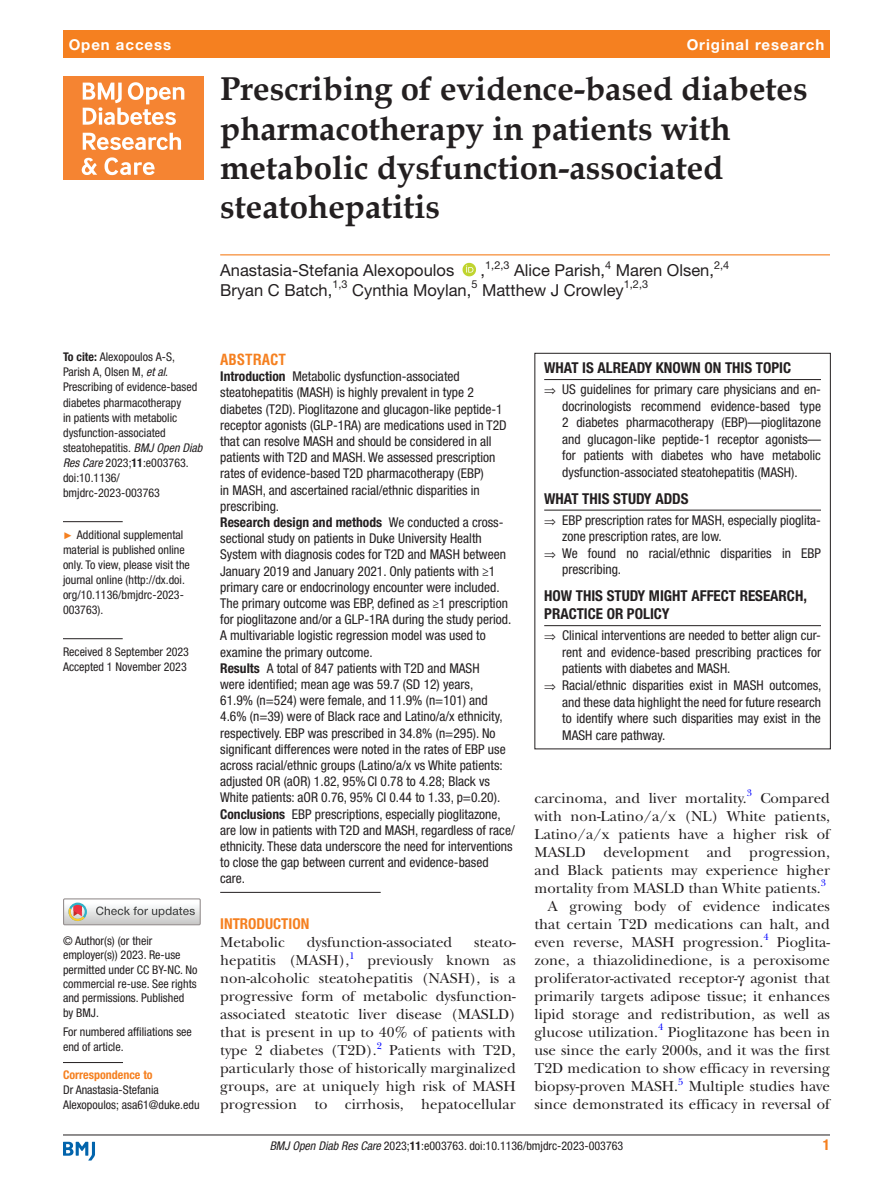
<style>
.page{position:relative;width:893px;height:1191px;background:#fff}
.page>*{position:absolute;margin:0;border:0;box-sizing:border-box;transform-origin:0 0}
.t1{font:700 33px/39px "Book Antiqua";color:#231f20}
.t2{font:16.5px/19.5px "Helvetica Neue LT Std";color:#231f20}
.t3{font:15px/18px "New Baskerville";color:#231f20;text-align:justify}
.t4{font:700 condensed 15px/18px "Helvetica Neue LT Std";color:#231f20}
.t5{font:700 15px "Helvetica Neue LT Std";letter-spacing:.065em;color:#fff}
.t6{font:700 condensed 15px "Helvetica Neue LT Std";color:#f58020}
.t7{font:700 condensed 15px "Helvetica";color:#f58020}
.t8{font:condensed 13.5px/16.2px "Helvetica Neue LT Std";color:#231f20}
.t9{font:condensed 12px/15px "Helvetica Neue LT Std";color:#231f20}
.t10{font:700 condensed 12px "Helvetica Neue LT Std";color:#f58020}
.t11{font:9.9px "New Baskerville";color:#00f}
.s1{font-weight:700}
.s2{font-style:italic}
.s3{font-family:"Arial";font-stretch:normal;font-size:9.75px;color:#f58020}
</style>
<div class="page">
<hr style="left:63px;top:1134px;width:767px;height:1px;background:#231f20">
<svg style="left:63px;top:1141px;width:32px;height:19px"></svg>
<div style="left:63px;top:31px;width:767px;height:27px;background:#f58020"></div>
<hr style="left:220px;top:254px;width:610px;height:1px;background:#f58020">
<svg style="left:462px;top:263px;width:14px;height:13px"></svg>
<hr style="left:63px;top:1062px;width:60px;height:1px;background:#231f20">
<hr style="left:63px;top:521px;width:60px;height:1px;background:#231f20">
<hr style="left:63px;top:638px;width:60px;height:1px;background:#231f20">
<div style="left:63px;top:898px;width:138px;height:27px;border:1px solid #969090"></div>
<svg style="left:64px;top:899px;width:136px;height:25px"></svg>
<div style="left:63px;top:76px;width:140px;height:104px;background:#f58432"></div>
<svg style="left:83px;top:82px;width:101px;height:43px"></svg>
<svg style="left:83px;top:133px;width:98px;height:17px"></svg>
<svg style="left:82px;top:158px;width:15px;height:17px"></svg>
<svg style="left:105px;top:157px;width:50px;height:18px"></svg>
<hr style="left:220px;top:892px;width:161px;height:1px;background:#231f20">
<hr style="left:544px;top:379px;width:277px;height:1px;background:#231f20">
<hr style="left:544px;top:510px;width:277px;height:1px;background:#231f20">
<hr style="left:544px;top:625px;width:277px;height:1px;background:#231f20">
<div style="left:534px;top:353px;width:297px;height:396px;border:1px solid #231f20"></div>
<p class="t5" style="left:69px;top:35px;width:104px">Open access</p>
<p class="t5" style="left:687px;top:35px;width:139px">Original research</p>
<h1 class="t1" style="left:220px;top:70px;width:589px">Prescribing of evidence-based diabetes pharmacotherapy in patients with metabolic dysfunction-associated steatohepatitis</h1>
<p class="t2" style="left:220px;top:260px;width:236px">Anastasia-Stefania Alexopoulos</p>
<p class="t2" style="left:220px;top:260px;width:510px;text-indent:260px">,<sup>1,2,3</sup> Alice Parish,<sup>4</sup> Maren Olsen,<sup>2,4<br></sup>Bryan C Batch,<sup>1,3</sup> Cynthia Moylan,<sup>5</sup> Matthew J Crowley<sup>1,2,3</sup></p>
<p class="t9" style="left:63px;top:350px;width:141px"><span class="s1">To cite:</span> Alexopoulos A-S,<br>Parish A, Olsen M, <span class="s2">et al</span>.<br>Prescribing of evidence-based diabetes pharmacotherapy<br>in patients with metabolic dysfunction-associated steatohepatitis. <span class="s2">BMJ Open Diab<br>Res Care</span> 2023;<span class="s1">11</span>:e003763. doi:10.1136/ bmjdrc-2023-003763</p>
<p class="t9" style="left:63px;top:527px;width:128px"><span class="s3">►</span> Additional supplemental material is published online only. To view, please visit the journal online (http://dx.doi. org/10.1136/bmjdrc-2023-<br>003763).</p>
<p class="t9" style="left:63px;top:644px;width:128px">Received 8 September 2023<br>Accepted 1 November 2023</p>
<p class="t9" style="left:63px;top:933px;width:136px;line-height:14.4px">© Author(s) (or their employer(s)) 2023. Re-use permitted under CC BY-NC. No commercial re-use. See rights and permissions. Published by BMJ.</p>
<p class="t9" style="left:63px;top:1024px;width:130px">For numbered affiliations see end of article.</p>
<p class="t10" style="left:63px;top:1067px;width:91px">Correspondence to</p>
<p class="t9" style="left:63px;top:1082px;width:138px">Dr Anastasia-Stefania<br>Alexopoulos; asa61@duke.edu</p>
<p class="t7" style="left:220px;top:350px;width:67px">ABSTRACT</p>
<p class="t8" style="left:220px;top:368px;width:296px"><span class="s1">Introduction</span> Metabolic dysfunction-associated steatohepatitis (MASH) is highly prevalent in type 2 diabetes (T2D). Pioglitazone and glucagon-like peptide-1 receptor agonists (GLP-1RA) are medications used in T2D that can resolve MASH and should be considered in all patients with T2D and MASH. We assessed prescription rates of evidence-based T2D pharmacotherapy (EBP)<br>in MASH, and ascertained racial/ethnic disparities in prescribing.<br><span class="s1">Research design and methods</span> We conducted a cross&shy;sectional study on patients in Duke University Health System with diagnosis codes for T2D and MASH between January 2019 and January 2021. Only patients with ≥1 primary care or endocrinology encounter were included.<br>The primary outcome was EBP, defined as ≥1 prescription for pioglitazone and/or a GLP-1RA during the study period.<br>A multivariable logistic regression model was used to examine the primary outcome.<br><span class="s1">Results</span> A total of 847 patients with T2D and MASH<br>were identified; mean age was 59.7 (SD 12) years,<br>61.9% (n=524) were female, and 11.9% (n=101) and 4.6% (n=39) were of Black race and Latino/a/x ethnicity, respectively. EBP was prescribed in 34.8% (n=295). No significant differences were noted in the rates of EBP use across racial/ethnic groups (Latino/a/x vs White patients: adjusted OR (aOR) 1.82, 95%CI 0.78 to 4.28; Black vs White patients: aOR 0.76, 95% CI 0.44 to 1.33, p=0.20).<br><span class="s1">Conclusions</span> EBP prescriptions, especially pioglitazone, are low in patients with T2D and MASH, regardless of race/ ethnicity. These data underscore the need for interventions to close the gap between current and evidence-based care.</p>
<p class="t6" style="left:220px;top:915px;width:91px">INTRODUCTION</p>
<p class="t3" style="left:220px;top:933px;width:66px">Metabolic</p>
<p class="t3" style="left:307px;top:933px;width:147px">dysfunction-associated</p>
<p class="t3" style="left:474px;top:933px;width:43px">steato-</p>
<p class="t3" style="left:220px;top:951px;width:131px">hepatitis (MASH),</p>
<p class="t11" style="left:349px;top:949px;width:7px">1</p>
<p class="t3" style="left:220px;top:951px;width:297px;text-indent:147px">previously known as non-alcoholic steatohepatitis (NASH), is a progressive form of metabolic dysfunction&shy;associated steatotic liver disease (MASLD) that is present in up to 40% of patients with type 2 diabetes (T2D).</p>
<p class="t11" style="left:377px;top:1039px;width:7px">2</p>
<p class="t3" style="left:220px;top:1041px;width:297px;text-indent:169px">Patients with T2D, particularly those of historically marginalized groups, are at uniquely high risk of MASH progression to cirrhosis, hepatocellular</p>
<p class="t4" style="left:544px;top:359px;width:248px">WHAT IS ALREADY KNOWN ON THIS TOPIC</p>
<p class="t8" style="left:562px;top:381px;width:260px;text-align:justify;text-indent:-18px">⇒ US guidelines for primary care physicians and en&shy;docrinologists recommend evidence-based type 2 diabetes pharmacotherapy (EBP)—pioglitazone and glucagon-like peptide-1 receptor agonists— for patients with diabetes who have metabolic dysfunction-associated steatohepatitis (MASH).</p>
<p class="t4" style="left:544px;top:489px;width:146px">WHAT THIS STUDY ADDS</p>
<p class="t8" style="left:544px;top:512px;width:278px">⇒ EBP prescription rates for MASH, especially pioglita-</p>
<p class="t8" style="left:562px;top:528px;width:161px">zone prescription rates, are low.</p>
<p class="t8" style="left:544px;top:545px;width:278px">⇒ We found no racial/ethnic disparities in EBP</p>
<p class="t8" style="left:562px;top:561px;width:60px">prescribing.</p>
<p class="t4" style="left:544px;top:587px;width:264px">HOW THIS STUDY MIGHT AFFECT RESEARCH,<br>PRACTICE OR POLICY</p>
<p class="t8" style="left:544px;top:627px;width:278px">⇒ Clinical interventions are needed to better align cur-</p>
<p class="t8" style="left:562px;top:644px;width:260px">rent and evidence-based prescribing practices for</p>
<p class="t8" style="left:562px;top:660px;width:170px">patients with diabetes and MASH.</p>
<p class="t8" style="left:544px;top:677px;width:279px">⇒ Racial/ethnic disparities exist in MASH outcomes,</p>
<p class="t8" style="left:562px;top:693px;width:260px">and these data highlight the need for future research</p>
<p class="t8" style="left:562px;top:710px;width:260px">to identify where such disparities may exist in the</p>
<p class="t8" style="left:562px;top:726px;width:105px">MASH care pathway.</p>
<p class="t3" style="left:534px;top:789px;width:219px">carcinoma, and liver mortality.<sup>3</sup></p>
<p class="t3" style="left:534px;top:789px;width:297px;text-indent:226px">Compared with non-Latino/a/x (NL) White patients, Latino/a/x patients have a higher risk of MASLD development and progression, and Black patients may experience higher mortality from MASLD than White patients.</p>
<p class="t11" style="left:821px;top:877px;width:7px">3</p>
<p class="t3" style="left:534px;top:897px;width:297px;text-indent:14px">A growing body of evidence indicates that certain T2D medications can halt, and even reverse, MASH progression.<sup>4</sup></p>
<p class="t3" style="left:534px;top:933px;width:297px;text-indent:242px">Pioglita&shy;zone, a thiazolidinedione, is a peroxisome proliferator-activated receptor- agonist that primarily targets adipose tissue; it enhances lipid storage and redistribution, as well as glucose utilization.</p>
<p class="t11" style="left:658px;top:1021px;width:7px">4</p>
<p class="t3" style="left:534px;top:1023px;width:297px;text-indent:133px">Pioglitazone has been in use since the early 2000s, and it was the first T2D medication to show efficacy in reversing biopsy-proven MASH.</p>
<p class="t11" style="left:678px;top:1075px;width:7px">5</p>
<p class="t3" style="left:534px;top:1077px;width:297px;text-align:right">Multiple studies have<br>since demonstrated its efficacy in reversal of</p>
<p class="t9" style="left:270px;top:1137px;width:355px"><span class="s2">BMJ Open Diab Res Care</span> 2023;<span class="s1">11</span>:e003763. doi:10.1136/bmjdrc-2023-003763</p>
<p class="t6" style="left:823px;top:1135px;width:9px">1</p>
</div>
